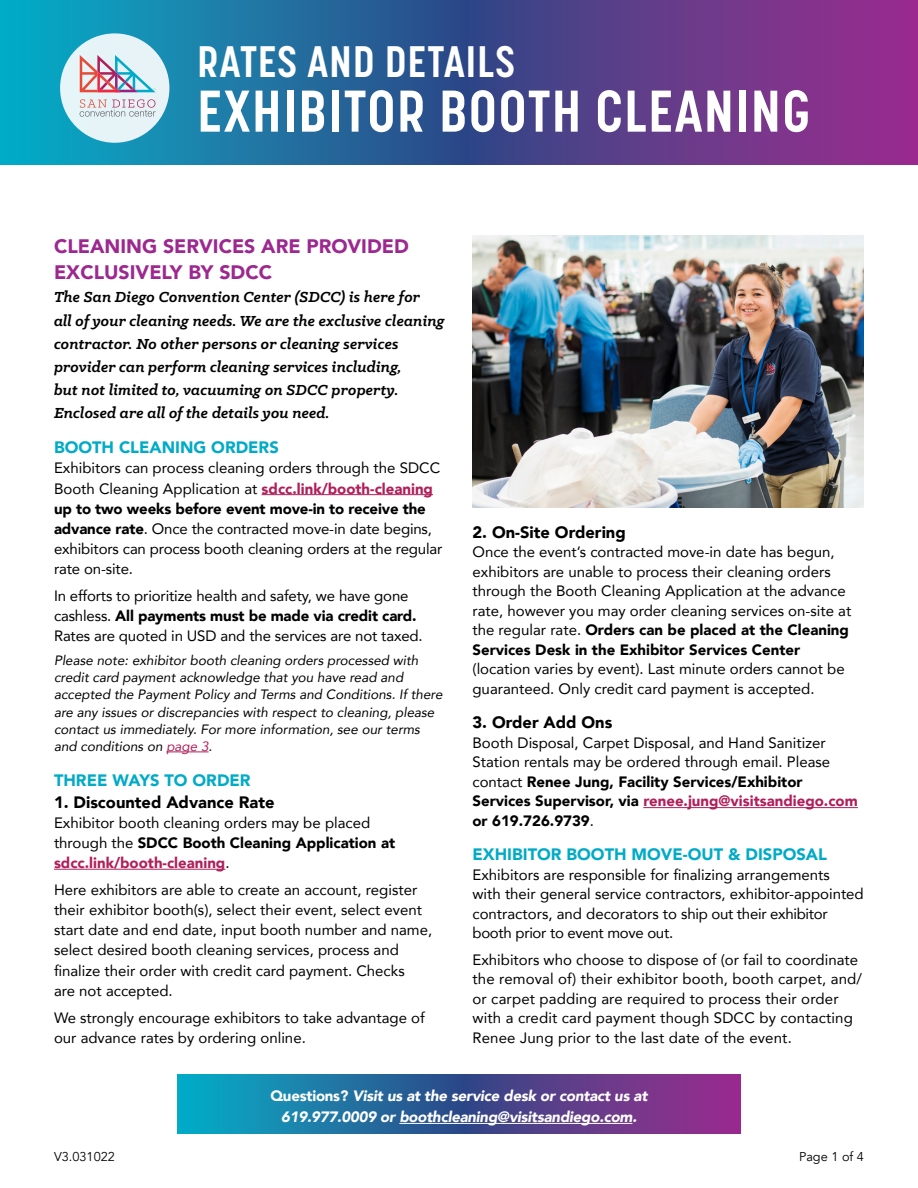
<style>
.page{position:relative;width:918px;height:1188px;background:#fff}
.page>*{position:absolute;margin:0;border:0;box-sizing:border-box;transform-origin:0 0}
.t1{font:700 58.2px "Korolev Condensed";letter-spacing:.03em;color:#fff}
.t2{font:700 43.65px "Korolev Condensed";letter-spacing:.03em;color:#fff}
.Section_Head{font:900 19.5px/26.1px "Avenir";color:#9c2890}
.Body{font:italic 700 16.5px/23.1px "Klinic Slab";letter-spacing:.01em;color:#000}
.t3{font:900 16.5px "Avenir";color:#00abc7}
.Sub-sub{font:900 16.5px "Avenir";color:#000}
.Body-2{font:15px/19.5px "Avenir";color:#000}
.Call_out{font:italic 900 15px/21px "Avenir";letter-spacing:-.015em;color:#fff;text-align:center}
.Body-3{font:italic 13.5px/17.1px "Avenir";color:#000}
.t4{font:12.75px "Avenir";color:#000}
.s1{font-weight:900;color:#b01f59}
.s2{font-weight:900}
.s3{color:#b01f59}
.s4{font-style:normal}
</style>
<div class="page">
<svg style="left:0;top:0;width:918px;height:164px;background:#445797"></svg>
<div style="left:60px;top:33px;width:109px;height:110px;background:#e6f4f7;border-radius:50%"></div>
<svg style="left:80px;top:99px;width:76px;height:18px"></svg>
<svg style="left:80px;top:55px;width:76px;height:37px"></svg>
<hr style="left:262px;top:494px;width:171px;height:1px;background:#b01f59">
<hr style="left:166px;top:752px;width:43px;height:1px;background:#b01f59">
<hr style="left:54px;top:869px;width:171px;height:1px;background:#b01f59">
<hr style="left:643px;top:807px;width:215px;height:1px;background:#b01f59">
<svg style="left:178px;top:1075px;width:562px;height:59px;background:#405b99"></svg>
<hr style="left:399px;top:1123px;width:233px;height:1px;background:#fff">
<img style="left:472px;top:235px;width:392px;height:273px">
<p class="t2" style="left:197px;top:36px;width:319px">RATES AND DETAILS</p>
<p class="t1" style="left:197px;top:77px;width:614px">EXHIBITOR BOOTH CLEANING</p>
<p class="Section_Head" style="left:54px;top:233px;width:356px">CLEANING SERVICES ARE PROVIDED<br>EXCLUSIVELY BY SDCC</p>
<p class="Body" style="left:54px;top:285px;width:392px">The San Diego Convention Center (SDCC) is here for<br>all of your cleaning needs. We are the exclusive cleaning contractor. No other persons or cleaning services provider can perform cleaning services including,<br>but not limited to, vacuuming on SDCC property.<br>Enclosed are all of the details you need.</p>
<p class="t3" style="left:54px;top:433px;width:226px">BOOTH CLEANING ORDERS</p>
<p class="Body-2" style="left:54px;top:458px;width:390px;line-height:20.1px">Exhibitors can process cleaning orders through the SDCC Booth Cleaning Application at <span class="s1">sdcc.link/booth-cleaning </span><span class="s2">up to two weeks before event move-in to receive the advance rate</span>. Once the contracted move-in date begins, exhibitors can process booth cleaning orders at the regular rate on-site.</p>
<p class="Body-2" style="left:54px;top:585px;width:370px;line-height:20.1px">In efforts to prioritize health and safety, we have gone cashless. <span class="s2">All payments must be made via credit card.<br></span>Rates are quoted in USD and the services are not taxed.</p>
<p class="Body-3" style="left:54px;top:652px;width:390px">Please note: exhibitor booth cleaning orders processed with credit card payment acknowledge that you have read and accepted the Payment Policy and Terms and Conditions. If there are any issues or discrepancies with respect to cleaning, please contact us immediately. For more information, see our terms and conditions on <span class="s3">page 3</span>.</p>
<p class="t3" style="left:54px;top:766px;width:198px">THREE WAYS TO ORDER</p>
<p class="Sub-sub" style="left:54px;top:788px;width:222px">1. Discounted Advance Rate</p>
<p class="Body-2" style="left:54px;top:812px;width:343px;line-height:20.1px">Exhibitor booth cleaning orders may be placed through the <span class="s2">SDCC Booth Cleaning Application at </span><span class="s1">sdcc.link/booth-cleaning</span>.</p>
<p class="Body-2" style="left:54px;top:879px;width:380px;line-height:20.1px">Here exhibitors are able to create an account, register their exhibitor booth(s), select their event, select event start date and end date, input booth number and name, select desired booth cleaning services, process and finalize their order with credit card payment. Checks<br>are not accepted.</p>
<p class="Body-2" style="left:54px;top:1007px;width:372px;line-height:20.1px">We strongly encourage exhibitors to take advantage of our advance rates by ordering online.</p>
<p class="Sub-sub" style="left:472px;top:518px;width:155px">2. On-Site Ordering</p>
<p class="Body-2" style="left:472px;top:542px;width:380px">Once the event’s contracted move-in date has begun, exhibitors are unable to process their cleaning orders through the Booth Cleaning Application at the advance rate, however you may order cleaning services on-site at the regular rate. <span class="s2">Orders can be placed at the Cleaning Services Desk in the Exhibitor Services Center </span>(location varies by event). Last minute orders cannot be guaranteed. Only credit card payment is accepted.</p>
<p class="Sub-sub" style="left:472px;top:709px;width:141px">3. Order Add Ons</p>
<p class="Body-2" style="left:472px;top:733px;width:387px">Booth Disposal, Carpet Disposal, and Hand Sanitizer Station rentals may be ordered through email. Please contact <span class="s2">Renee Jung, Facility Services/Exhibitor Services Supervisor, via</span> <span class="s1">renee.jung@visitsandiego.com </span><span class="s2">or 619.726.9739</span>.</p>
<p class="t3" style="left:472px;top:841px;width:356px">EXHIBITOR BOOTH MOVE-OUT &amp; DISPOSAL</p>
<p class="Body-2" style="left:472px;top:865px;width:393px">Exhibitors are responsible for finalizing arrangements<br>with their general service contractors, exhibitor-appointed contractors, and decorators to ship out their exhibitor booth prior to event move out.</p>
<p class="Body-2" style="left:472px;top:949px;width:391px">Exhibitors who choose to dispose of (or fail to coordinate the removal of) their exhibitor booth, booth carpet, and/ or carpet padding are required to process their order with a credit card payment though SDCC by contacting Renee Jung prior to the last date of the event.</p>
<p class="Call_out" style="left:270px;top:1085px;width:379px"><span class="s4">Questions?</span> Visit us at the service desk or contact us at<br>619.977.0009 or boothcleaning@visitsandiego.com.</p>
<p class="t4" style="left:54px;top:1149px;width:62px">V3.031022</p>
<p class="t4" style="left:799px;top:1149px;width:66px">Page 1 of 4</p>
</div>
